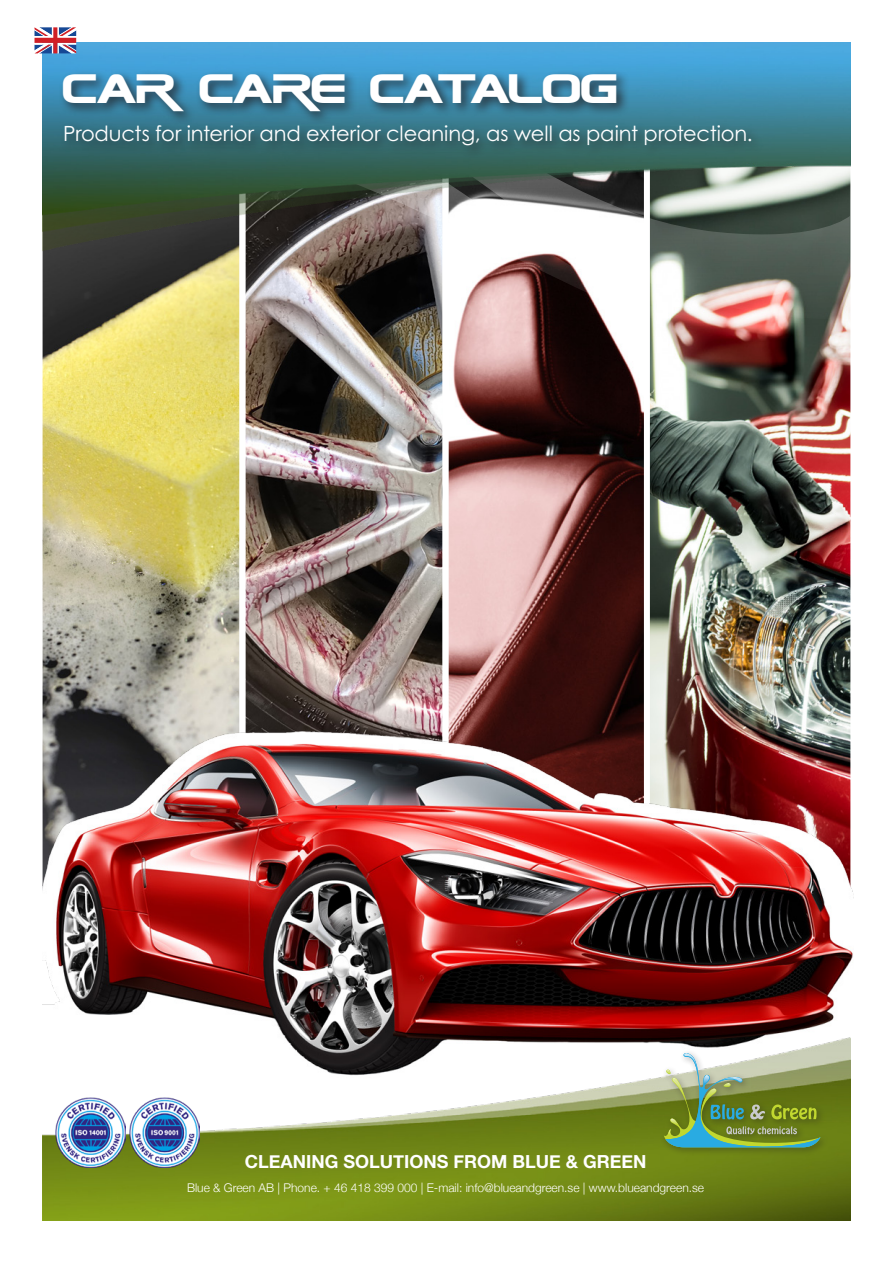
<style>
.page{position:relative;width:893px;height:1263px;background:#fff}
.page>*{position:absolute;margin:0;border:0;box-sizing:border-box;transform-origin:0 0}
.t1{font:42px "Zebulon";letter-spacing:-.015em;color:#fff}
.t2{font:21px "Century Gothic Pro";letter-spacing:-.005em;color:#fff}
.Brödtext{font:700 18px "Helvetica Neue";color:#fff}
.Brödtext-2{font:300 12px "Helvetica Neue";color:#fff}
</style>
<div class="page">
<img style="left:44px;top:343px;width:194px;height:351px">
<div style="left:37px;top:147px;width:208px;height:1010px;border:6px solid #fff"></div>
<img style="left:247px;top:343px;width:194px;height:351px">
<img style="left:450px;top:343px;width:194px;height:351px">
<img style="left:651px;top:343px;width:198px;height:351px">
<div style="left:644px;top:147px;width:212px;height:1010px;border:6px solid #fff"></div>
<img style="left:43px;top:258px;width:807px;height:85px">
<img style="left:43px;top:694px;width:810px;height:430px">
<img style="left:43px;top:1029px;width:807px;height:191px">
<div style="left:659px;top:1048px;width:169px;height:108px;background:#231f20;opacity:.3"></div>
<svg style="left:664px;top:1053px;width:156px;height:97px;background:#8aa26a"></svg>
<img style="left:129px;top:1097px;width:70px;height:70px">
<img style="left:55px;top:1097px;width:70px;height:70px">
<img style="left:43px;top:43px;width:807px;height:215px">
<div style="left:58px;top:70px;width:705px;height:88px;background:#231f20;opacity:.75"></div>
<svg style="left:35px;top:27px;width:41px;height:26px"></svg>
<p class="t1" style="left:63px;top:63px;width:557px">CAR CARE CATALOG</p>
<p class="t2" style="left:63px;top:121px;width:691px">Products for interior and exterior cleaning, as well as paint protection.</p>
<p class="Brödtext" style="left:245px;top:1148px;width:403px">CLEANING SOLUTIONS FROM BLUE &amp; GREEN</p>
<p class="Brödtext-2" style="left:187px;top:1178px;width:519px">Blue &amp; Green AB | Phone. + 46 418 399 000 | E-mail: info@blueandgreen.se | www.blueandgreen.se</p>
</div>
